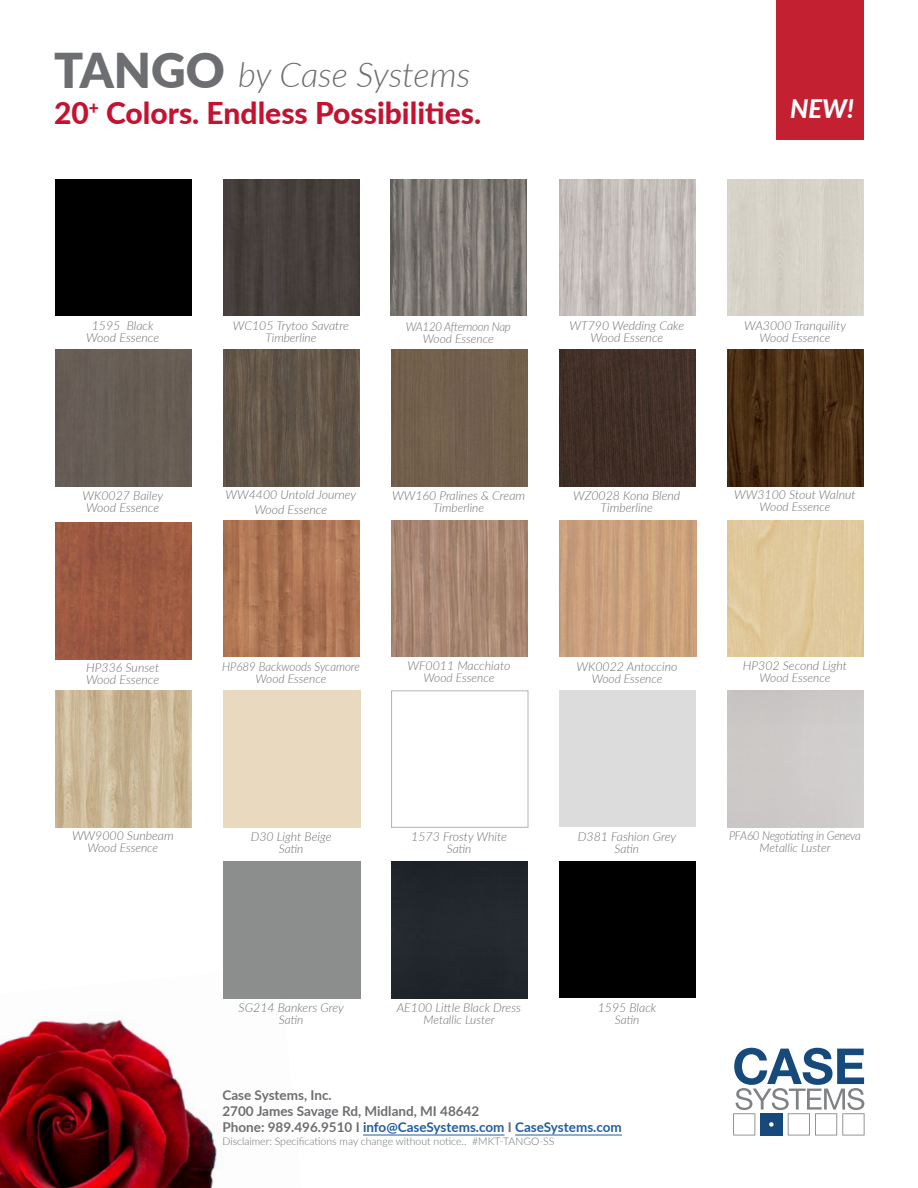
<style>
.page{position:relative;width:918px;height:1188px;background:#fff}
.page>*{position:absolute;margin:0;border:0;box-sizing:border-box;transform-origin:0 0}
.t1{font:italic 300 34.5px "Lato";color:#6d6e71}
.t2{font:800 30px "Lato";color:#c41230}
.t3{font:italic 800 25.5px "Lato";color:#fff}
.t4{font:700 13.5px/16.2px "Lato";color:#6d6e71}
.t5{font:italic 300 12.3px/12px "Lato";color:#6d6e71;text-align:center}
.t6{font:italic 300 12.3px "Lato";letter-spacing:-.02em;color:#6d6e71;scale:.93 1}
.t7{font:italic 300 12.3px "Lato";color:#6d6e71;scale:.93 1}
.t8{font:italic 300 12px "Lato";color:#6d6e71}
.t9{font:300 10.5px "Lato";color:#6d6e71}
.s1{font-weight:900;font-style:normal;font-size:48px}
.s2{color:#215e9e}
</style>
<div class="page">
<img style="left:0;top:967px;width:301px;height:221px">
<svg style="left:733px;top:1048px;width:132px;height:88px"></svg>
<div style="left:776px;top:0;width:88px;height:139px;background:#c32032"></div>
<img style="left:223px;top:520px;width:137px;height:137px">
<div style="left:55px;top:179px;width:137px;height:137px;background:#000"></div>
<div style="left:223px;top:179px;width:137px;height:137px;background:#473f3c"></div>
<img style="left:559px;top:350px;width:137px;height:136px">
<img style="left:727px;top:350px;width:137px;height:136px">
<img style="left:55px;top:691px;width:137px;height:136px">
<div style="left:224px;top:862px;width:136px;height:136px;background:#8c8e8d"></div>
<div style="left:560px;top:862px;width:136px;height:136px;background:#000"></div>
<div style="left:391px;top:862px;width:137px;height:136px;background:#22272c"></div>
<img style="left:55px;top:523px;width:137px;height:136px">
<img style="left:560px;top:520px;width:136px;height:137px">
<img style="left:727px;top:520px;width:137px;height:137px">
<div style="left:391px;top:350px;width:137px;height:136px;background:#72604d"></div>
<img style="left:223px;top:350px;width:137px;height:136px">
<div style="left:55px;top:350px;width:137px;height:136px;background:#665c54"></div>
<img style="left:391px;top:520px;width:137px;height:137px">
<img style="left:559px;top:179px;width:137px;height:137px">
<div style="left:727px;top:179px;width:137px;height:137px;background:#d6d2c7"></div>
<img style="left:390px;top:179px;width:137px;height:137px">
<div style="left:559px;top:691px;width:137px;height:136px;background:#dcdcdc"></div>
<hr style="left:363px;top:1135px;width:142px;height:1px;background:#215e9e">
<hr style="left:515px;top:1135px;width:107px;height:1px;background:#215e9e">
<h1 class="t1" style="left:54px;top:50px;width:418px"><span class="s1">TANGO</span> by Case Systems</h1>
<h2 class="t2" style="left:54px;top:91px;width:429px">20<sup>+</sup> Colors. Endless Possibilities.</h2>
<h3 class="t3" style="left:790px;top:90px;width:65px">NEW!</h3>
<p class="t5" style="left:86px;top:319px;width:74px">1595 Black<br>Wood Essence</p>
<p class="t5" style="left:233px;top:319px;width:118px">WC105 Trytoo Savatre</p>
<p class="t8" style="left:265px;top:329px;width:52px">Timberline</p>
<p class="t6" style="left:406px;top:318px;width:115px">WA120 Afternoon Nap</p>
<p class="t8" style="left:423px;top:331px;width:72px">Wood Essence</p>
<p class="t5" style="left:570px;top:319px;width:116px">WT790 Wedding Cake<br>Wood Essence</p>
<p class="t5" style="left:744px;top:319px;width:103px">WA3000 Tranquility</p>
<p class="t8" style="left:760px;top:329px;width:72px">Wood Essence</p>
<p class="t5" style="left:83px;top:490px;width:82px">WK0027 Bailey<br>Wood Essence</p>
<p class="t5" style="left:226px;top:487px;width:132px;line-height:14.9px">WW4400 Untold Journey<br>Wood Essence</p>
<p class="t5" style="left:392px;top:490px;width:134px">WW160 Pralines &amp; Cream</p>
<p class="t8" style="left:433px;top:500px;width:52px">Timberline</p>
<p class="t5" style="left:573px;top:490px;width:109px">WZ0028 Kona Blend<br>Timberline</p>
<p class="t5" style="left:734px;top:488px;width:123px">WW3100 Stout Walnut</p>
<p class="t8" style="left:760px;top:499px;width:72px">Wood Essence</p>
<p class="t5" style="left:407px;top:659px;width:104px">WF0011 Macchiato</p>
<p class="t8" style="left:424px;top:669px;width:72px">Wood Essence</p>
<p class="t7" style="left:222px;top:658px;width:150px">HP689 Backwoods Sycamore</p>
<p class="t8" style="left:256px;top:670px;width:72px">Wood Essence</p>
<p class="t5" style="left:86px;top:661px;width:74px;text-align:left">HP336 Sunset<br>Wood Essence</p>
<p class="t5" style="left:577px;top:660px;width:103px">WK0022 Antoccino</p>
<p class="t8" style="left:592px;top:670px;width:72px">Wood Essence</p>
<p class="t5" style="left:743px;top:659px;width:106px">HP302 Second Light</p>
<p class="t8" style="left:760px;top:669px;width:72px">Wood Essence</p>
<p class="t5" style="left:72px;top:829px;width:103px">WW9000 Sunbeam</p>
<p class="t8" style="left:87px;top:839px;width:72px">Wood Essence</p>
<p class="t5" style="left:251px;top:830px;width:82px">D30 Light Beige</p>
<p class="t8" style="left:279px;top:841px;width:26px">Satin</p>
<p class="t5" style="left:411px;top:831px;width:97px">1573 Frosty White</p>
<p class="t8" style="left:447px;top:841px;width:26px">Satin</p>
<p class="t5" style="left:578px;top:830px;width:100px">D381 Fashion Grey</p>
<p class="t8" style="left:615px;top:841px;width:26px">Satin</p>
<p class="t6" style="left:729px;top:827px;width:143px">PFA60 Negotiating in Geneva</p>
<p class="t8" style="left:760px;top:839px;width:73px">Metallic Luster</p>
<p class="t5" style="left:239px;top:1001px;width:107px">SG214 Bankers Grey</p>
<p class="t8" style="left:279px;top:1011px;width:26px">Satin</p>
<p class="t5" style="left:397px;top:1001px;width:126px">AE100 Little Black Dress</p>
<p class="t8" style="left:424px;top:1011px;width:73px">Metallic Luster</p>
<p class="t5" style="left:598px;top:1001px;width:60px">1595 Black</p>
<p class="t8" style="left:615px;top:1011px;width:26px">Satin</p>
<p class="t4" style="left:222px;top:1086px;width:401px">Case Systems, Inc.<br>2700 James Savage Rd, Midland, MI 48642<br>Phone: 989.496.9510 I <span class="s2">info@CaseSystems.com</span> I <span class="s2">CaseSystems.com</span></p>
<p class="t9" style="left:222px;top:1133px;width:334px">Disclaimer: Specifications may change without notice.. #MKT-TANGO-SS</p>
</div>
